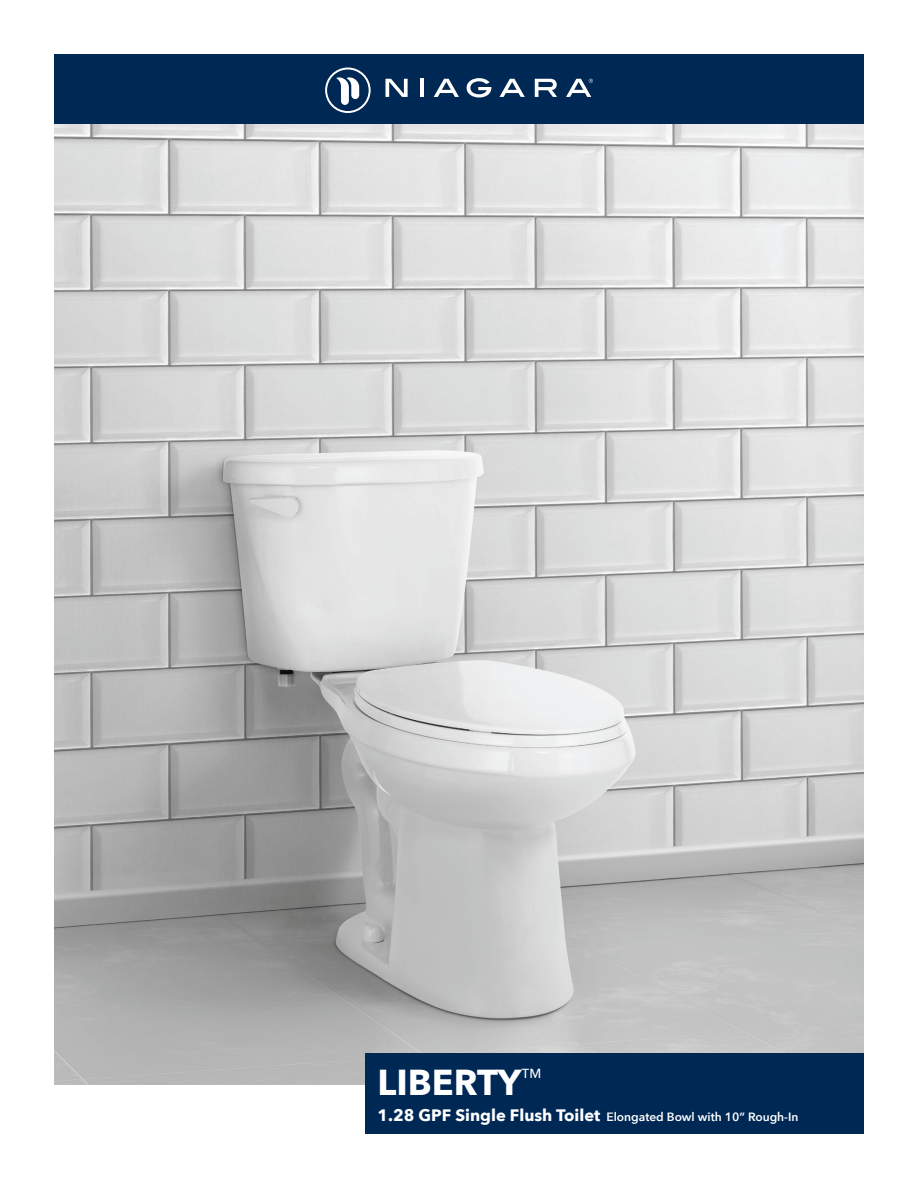
<style>
.page{position:relative;width:918px;height:1188px;background:#fff}
.page>*{position:absolute;margin:0;border:0;box-sizing:border-box;transform-origin:0 0}
.t1{font:700 36px "Avenir Next";color:#fff}
.t2{font:500 13.05px "Avenir Next";color:#fff}
.t3{font:600 12px "Avenir Next";color:#fff}
.s1{font-weight:700;font-size:16.5px}
</style>
<div class="page">
<img style="left:54px;top:123px;width:810px;height:962px">
<div style="left:54px;top:54px;width:810px;height:69px;background:#002855"></div>
<div style="left:365px;top:1053px;width:499px;height:81px;background:#002855"></div>
<svg style="left:467px;top:78px;width:24px;height:19px"></svg>
<svg style="left:500px;top:79px;width:25px;height:18px"></svg>
<svg style="left:535px;top:79px;width:22px;height:18px"></svg>
<svg style="left:385px;top:79px;width:23px;height:18px"></svg>
<hr style="left:421px;top:79px;width:3px;height:18px;background:#fff">
<svg style="left:434px;top:79px;width:25px;height:18px"></svg>
<svg style="left:325px;top:68px;width:46px;height:45px"></svg>
<svg style="left:566px;top:79px;width:27px;height:18px"></svg>
<p class="t1" style="left:378px;top:1051px;width:146px">LIBERTY</p>
<p class="t2" style="left:522px;top:1063px;width:21px">TM</p>
<p class="t3" style="left:378px;top:1106px;width:423px"><span class="s1">1.28 GPF Single Flush Toilet</span> Elongated Bowl with 10” Rough-In</p>
</div>
